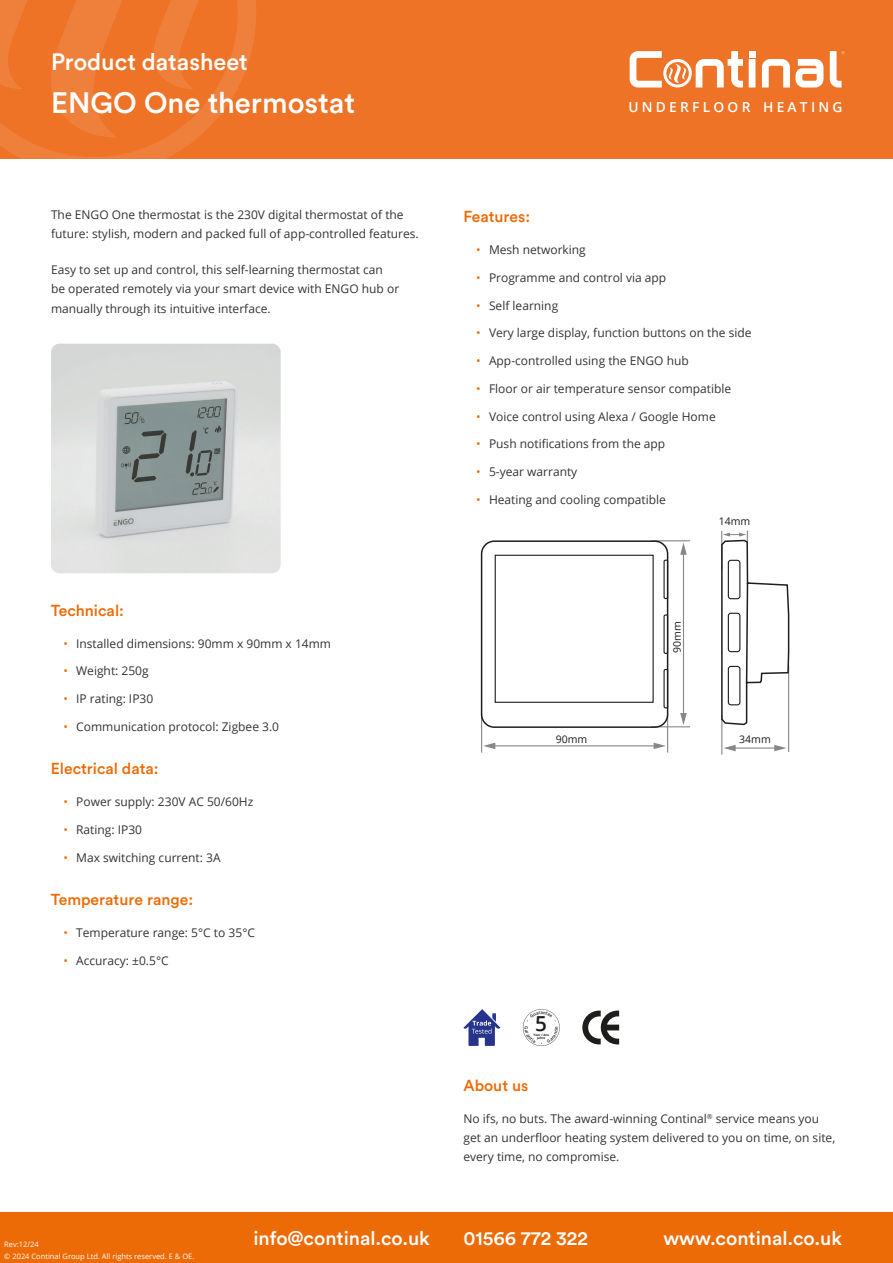
<style>
.page{position:relative;width:893px;height:1263px;background:#fff}
.page>*{position:absolute;margin:0;border:0;box-sizing:border-box;transform-origin:0 0}
.Heading_1{font:500 29.25px "Circular Std";color:#fff}
.Heading_2{font:500 23.4px "Circular Std";color:#fff}
.t1{font:600 20.7px "Open Sans";color:#1d1d1b}
.Heading_3{font:500 19.5px "Circular Std";color:#fff}
.Heading_4{font:500 15.75px "Circular Std";color:#ed6b06}
.t2{font:600 13.8px "Open Sans";letter-spacing:.235em;color:#fff}
.t3{font:12px/19.2px "Open Sans";color:#343333}
.t4{font:10.5px "Open Sans";color:#1d1d1b}
.t5{font:7.5px/12px "Open Sans";color:#fff}
.t6{font:700 3.15px "Open Sans";color:#1d1d1b}
.s1{color:#ed6b06}
</style>
<div class="page">
<div style="left:0;top:1212px;width:893px;height:51px;background:#ed6b06"></div>
<div style="left:0;top:0;width:893px;height:159px;background:#ee7326"></div>
<svg style="left:762px;top:59px;width:61px;height:29px"></svg>
<div style="left:749px;top:59px;width:6px;height:29px;background:#fff"></div>
<div style="left:749px;top:51px;width:6px;height:7px;background:#fff"></div>
<svg style="left:630px;top:51px;width:113px;height:37px"></svg>
<svg style="left:830px;top:51px;width:15px;height:37px"></svg>
<svg style="left:0;top:0;width:256px;height:159px"></svg>
<svg style="left:582px;top:1010px;width:37px;height:34px"></svg>
<svg style="left:463px;top:1009px;width:37px;height:37px"></svg>
<img style="left:51px;top:344px;width:230px;height:229px">
<hr style="left:481px;top:713px;width:1px;height:39px;background:#878787">
<hr style="left:493px;top:745px;width:163px;height:1px;background:#878787">
<svg style="left:654px;top:743px;width:12px;height:6px"></svg>
<svg style="left:483px;top:743px;width:12px;height:6px"></svg>
<hr style="left:667px;top:713px;width:1px;height:39px;background:#878787">
<hr style="left:651px;top:726px;width:39px;height:1px;background:#878787">
<hr style="left:721px;top:716px;width:1px;height:39px;background:#878787">
<hr style="left:733px;top:747px;width:43px;height:2px;background:#878787">
<svg style="left:774px;top:745px;width:12px;height:6px"></svg>
<svg style="left:724px;top:745px;width:12px;height:6px"></svg>
<hr style="left:788px;top:666px;width:1px;height:86px;background:#878787">
<svg style="left:494px;top:531px;width:296px;height:195px"></svg>
<svg style="left:523px;top:1009px;width:37px;height:37px"></svg>
<p class="Heading_2" style="left:51px;top:47px;width:198px">Product datasheet</p>
<p class="Heading_1" style="left:51px;top:84px;width:306px">ENGO One thermostat</p>
<p class="t3" style="left:51px;top:205px;width:369px">The ENGO One thermostat is the 230V digital thermostat of the future: stylish, modern and packed full of app-controlled features.</p>
<p class="t3" style="left:51px;top:260px;width:350px">Easy to set up and control, this self-learning thermostat can be operated remotely via your smart device with ENGO hub or manually through its intuitive interface.</p>
<p class="Heading_4" style="left:51px;top:600px;width:75px">Technical:</p>
<p class="t3" style="left:63px;top:633px;width:269px"><span class="s1">•</span> Installed dimensions: 90mm x 90mm x 14mm</p>
<p class="t3" style="left:63px;top:661px;width:87px"><span class="s1">•</span> Weight: 250g</p>
<p class="t3" style="left:63px;top:689px;width:91px"><span class="s1">•</span> IP rating: IP30</p>
<p class="t3" style="left:63px;top:716px;width:217px"><span class="s1">•</span> Communication protocol: Zigbee 3.0</p>
<p class="Heading_4" style="left:51px;top:759px;width:109px">Electrical data:</p>
<p class="t3" style="left:63px;top:792px;width:191px"><span class="s1">•</span> Power supply: 230V AC 50/60Hz</p>
<p class="t3" style="left:63px;top:819px;width:80px"><span class="s1">•</span> Rating: IP30</p>
<p class="t3" style="left:63px;top:847px;width:159px"><span class="s1">•</span> Max switching current: 3A</p>
<p class="Heading_4" style="left:51px;top:889px;width:144px">Temperature range:</p>
<p class="t3" style="left:63px;top:922px;width:193px"><span class="s1">•</span> Temperature range: 5°C to 35°C</p>
<p class="t3" style="left:63px;top:950px;width:107px"><span class="s1">•</span> Accuracy: ±0.5°C</p>
<p class="t2" style="left:628px;top:97px;width:216px">UNDERFLOOR HEATING</p>
<p class="Heading_4" style="left:463px;top:207px;width:68px">Features:</p>
<p class="t3" style="left:476px;top:240px;width:111px"><span class="s1">•</span> Mesh networking</p>
<p class="t3" style="left:476px;top:268px;width:192px"><span class="s1">•</span> Programme and control via app</p>
<p class="t3" style="left:476px;top:295px;width:83px"><span class="s1">•</span> Self learning</p>
<p class="t3" style="left:476px;top:323px;width:277px"><span class="s1">•</span> Very large display, function buttons on the side</p>
<p class="t3" style="left:476px;top:351px;width:214px"><span class="s1">•</span> App-controlled using the ENGO hub</p>
<p class="t3" style="left:476px;top:379px;width:256px"><span class="s1">•</span> Floor or air temperature sensor compatible</p>
<p class="t3" style="left:476px;top:406px;width:241px"><span class="s1">•</span> Voice control using Alexa / Google Home</p>
<p class="t3" style="left:476px;top:434px;width:190px"><span class="s1">•</span> Push notifications from the app</p>
<p class="t3" style="left:476px;top:462px;width:103px"><span class="s1">•</span> 5-year warranty</p>
<p class="t3" style="left:476px;top:489px;width:191px"><span class="s1">•</span> Heating and cooling compatible</p>
<p class="t4" style="left:556px;top:732px;width:33px">90mm</p>
<p class="t4" style="left:670px;top:653px;width:33px;rotate:-90deg">90mm</p>
<p class="t4" style="left:719px;top:514px;width:33px">14mm</p>
<p class="t4" style="left:739px;top:731px;width:33px">34mm</p>
<p class="t1" style="left:535px;top:1009px;width:13px">5</p>
<p class="t6" style="left:537px;top:1035px;width:10px">Jahre</p>
<p class="t6" style="left:533px;top:1032px;width:17px">Year / Ans</p>
<h3 class="Heading_4" style="left:463px;top:1075px;width:66px">About us</h3>
<p class="t3" style="left:463px;top:1108px;width:373px">No ifs, no buts. The award-winning Continal<sup>®</sup> service means you get an underfloor heating system delivered to you on time, on site, every time, no compromise.</p>
<p class="t5" style="left:4px;top:1238px;width:192px">Rev:12/24<br>© 2024 Continal Group Ltd. All rights reserved. E &amp; OE.</p>
<p class="Heading_3" style="left:253px;top:1226px;width:178px">info@continal.co.uk</p>
<p class="Heading_3" style="left:463px;top:1226px;width:126px">01566 772 322</p>
<p class="Heading_3" style="left:663px;top:1226px;width:180px">www.continal.co.uk</p>
</div>
